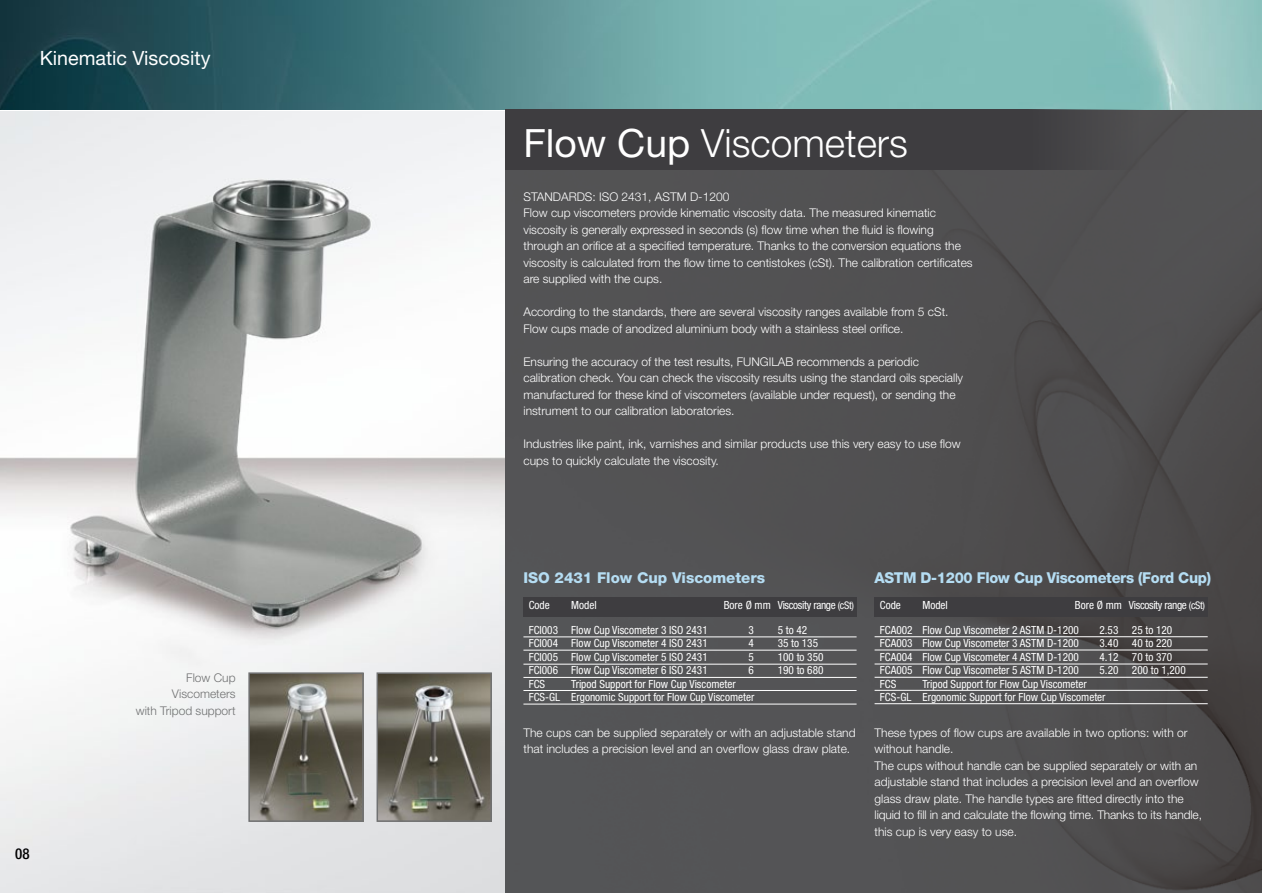
<style>
.page{position:relative;width:1263px;height:893px;background:#fff}
.page>*{position:absolute;margin:0;border:0;box-sizing:border-box;transform-origin:0 0}
.t1{font:300 39px "Helvetica Neue";color:#fff}
.t2{font:19.65px "Helvetica Neue";color:#fff}
.t3{font:800 15px "Helvetica Neue";letter-spacing:-.02em;color:#b5ddf3}
.t4{font:800 15px "Helvetica Neue";color:#b5ddf3}
.t5{font:500 condensed 15px "Helvetica Neue";color:#000}
.t6{font:300 12px/16.5px "Helvetica Neue";color:#fff}
.t7{font:300 12px/16.5px "Helvetica Neue";color:#707172;text-align:right}
.t8{font:condensed 11.25px/13.5px "Helvetica Neue";color:#fff}
.t9{font:condensed 11.25px "Helvetica Neue";letter-spacing:-.03em;color:#fff}
.s1{font-weight:400}
.s2{font-size:10.5px}
</style>
<div class="page">
<img style="left:0;top:111px;width:505px;height:782px">
<img style="left:505px;top:170px;width:757px;height:723px">
<img style="left:0;top:0;width:1262px;height:109px">
<div style="left:505px;top:109px;width:757px;height:61px;background:linear-gradient(to right,#38373b,#4c4c4d)"></div>
<div style="left:523px;top:597px;width:333px;height:19px;background:#3e3d40"></div>
<hr style="left:523px;top:637px;width:333px;height:1px;background:#fff">
<hr style="left:523px;top:690px;width:333px;height:1px;background:#fff">
<hr style="left:523px;top:704px;width:333px;height:1px;background:#fff">
<hr style="left:523px;top:664px;width:333px;height:1px;background:#fff">
<hr style="left:523px;top:650px;width:333px;height:1px;background:#fff">
<hr style="left:523px;top:677px;width:333px;height:1px;background:#fff">
<div style="left:874px;top:597px;width:334px;height:19px;background:#3e3d40"></div>
<hr style="left:874px;top:636px;width:334px;height:1px;background:#fff">
<hr style="left:874px;top:690px;width:334px;height:1px;background:#fff">
<hr style="left:874px;top:703px;width:334px;height:1px;background:#fff">
<hr style="left:874px;top:664px;width:334px;height:1px;background:#fff">
<hr style="left:874px;top:650px;width:334px;height:1px;background:#fff">
<hr style="left:874px;top:677px;width:334px;height:1px;background:#fff">
<img style="left:379px;top:675px;width:110px;height:144px">
<div style="left:376px;top:672px;width:116px;height:150px;border:2px solid #707172"></div>
<img style="left:251px;top:675px;width:110px;height:144px">
<div style="left:248px;top:672px;width:116px;height:150px;border:2px solid #707172"></div>
<h2 class="t2" style="left:40px;top:46px;width:172px">Kinematic Viscosity</h2>
<p class="t5" style="left:15px;top:845px;width:16px">08</p>
<p class="t7" style="left:136px;top:669px;width:101px">Flow Cup<br>Viscometers<br>with Tripod support</p>
<h1 class="t1" style="left:523px;top:119px;width:386px"><span class="s1">Flow Cup</span> Viscometers</h1>
<p class="t6" style="left:523px;top:188px;width:451px">STANDARDS: ISO 2431, ASTM D-1200<br>Flow cup viscometers provide kinematic viscosity data. The measured kinematic viscosity is generally expressed in seconds (s) flow time when the fluid is flowing through an orifice at a specified temperature. Thanks to the conversion equations the viscosity is calculated from the flow time to centistokes (cSt). The calibration certificates are supplied with the cups.</p>
<p class="t6" style="left:523px;top:303px;width:427px">According to the standards, there are several viscosity ranges available from 5 cSt.<br>Flow cups made of anodized aluminium body with a stainless steel orifice.</p>
<p class="t6" style="left:523px;top:353px;width:441px">Ensuring the accuracy of the test results, FUNGILAB recommends a periodic calibration check. You can check the viscosity results using the standard oils specially manufactured for these kind of viscometers (available under request), or sending the instrument to our calibration laboratories.</p>
<p class="t6" style="left:523px;top:435px;width:439px">Industries like paint, ink, varnishes and similar products use this very easy to use flow cups to quickly calculate the viscosity.</p>
<p class="t4" style="left:523px;top:569px;width:243px">ISO 2431 Flow Cup Viscometers</p>
<p class="t3" style="left:874px;top:569px;width:338px">ASTM D-1200 Flow Cup Viscometers (Ford Cup)</p>
<p class="t8" style="left:529px;top:598px;width:23px">Code</p>
<p class="t8" style="left:571px;top:598px;width:27px">Model</p>
<p class="t9" style="left:724px;top:598px;width:132px">Bore Ø mm Viscosity range <span class="s2">(cSt)</span></p>
<p class="t8" style="left:529px;top:623px;width:180px">FCI003 Flow Cup Viscometer 3 ISO 2431</p>
<p class="t8" style="left:748px;top:623px;width:7px">3</p>
<p class="t8" style="left:778px;top:623px;width:31px">5 to 42</p>
<p class="t8" style="left:529px;top:636px;width:180px">FCI004 Flow Cup Viscometer 4 ISO 2431</p>
<p class="t8" style="left:748px;top:636px;width:7px">4</p>
<p class="t8" style="left:778px;top:636px;width:42px">35 to 135</p>
<p class="t8" style="left:529px;top:650px;width:180px">FCI005 Flow Cup Viscometer 5 ISO 2431</p>
<p class="t8" style="left:748px;top:650px;width:7px">5</p>
<p class="t8" style="left:778px;top:650px;width:47px">100 to 350</p>
<p class="t8" style="left:529px;top:663px;width:180px">FCI006 Flow Cup Viscometer 6 ISO 2431</p>
<p class="t8" style="left:748px;top:663px;width:7px">6</p>
<p class="t8" style="left:778px;top:663px;width:47px">190 to 680</p>
<p class="t8" style="left:529px;top:677px;width:18px">FCS</p>
<p class="t8" style="left:529px;top:677px;width:227px;text-indent:43px">Tripod Support for Flow Cup Viscometer<br>FCS-GL Ergonomic Support for Flow Cup Viscometer</p>
<p class="t8" style="left:880px;top:598px;width:23px">Code</p>
<p class="t8" style="left:922px;top:598px;width:27px">Model</p>
<p class="t9" style="left:1075px;top:598px;width:132px">Bore Ø mm Viscosity range <span class="s2">(cSt)</span></p>
<p class="t8" style="left:880px;top:623px;width:200px">FCA002 Flow Cup Viscometer 2 ASTM D-1200</p>
<p class="t8" style="left:1099px;top:623px;width:74px">2.53 25 to 120</p>
<p class="t8" style="left:880px;top:636px;width:200px">FCA003 Flow Cup Viscometer 3 ASTM D-1200</p>
<p class="t8" style="left:1099px;top:636px;width:74px">3.40 40 to 220</p>
<p class="t8" style="left:880px;top:650px;width:200px">FCA004 Flow Cup Viscometer 4 ASTM D-1200</p>
<p class="t8" style="left:1099px;top:650px;width:74px">4.12 70 to 370</p>
<p class="t8" style="left:880px;top:663px;width:200px">FCA005 Flow Cup Viscometer 5 ASTM D-1200</p>
<p class="t8" style="left:1099px;top:663px;width:88px">5.20 200 to 1,200</p>
<p class="t8" style="left:880px;top:677px;width:18px">FCS</p>
<p class="t8" style="left:880px;top:677px;width:227px;text-indent:43px">Tripod Support for Flow Cup Viscometer<br>FCS-GL Ergonomic Support for Flow Cup Viscometer</p>
<p class="t6" style="left:523px;top:724px;width:334px">The cups can be supplied separately or with an adjustable stand that includes a precision level and an overflow glass draw plate.</p>
<p class="t6" style="left:874px;top:724px;width:329px">These types of flow cups are available in two options: with or without handle.<br>The cups without handle can be supplied separately or with an adjustable stand that includes a precision level and an overflow glass draw plate. The handle types are fitted directly into the liquid to fill in and calculate the flowing time. Thanks to its handle, this cup is very easy to use.</p>
</div>
